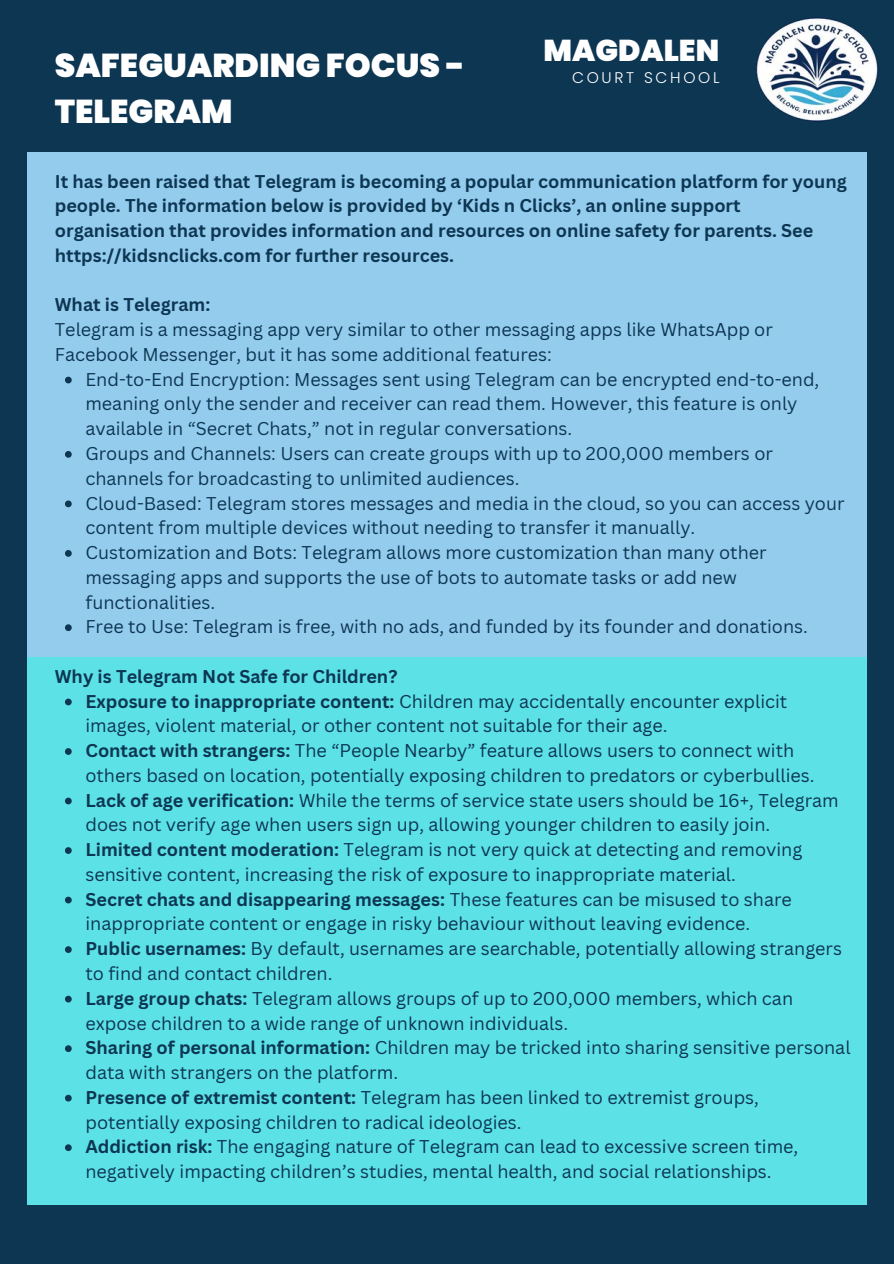
<style>
.page{position:relative;width:894px;height:1264px;background:#fff}
.page>*{position:absolute;margin:0;border:0;box-sizing:border-box;transform-origin:0 0}
.t1{font:900 33px "Poppins";color:#fff}
.t2{font:900 30.15px "Poppins";color:#fff}
.t3{font:18px/24.8px "Canva Sans";color:#0d3652}
.t4{font:700 18px/24.8px "Canva Sans";color:#0d3652}
.t5{font:300 15.45px "Poppins";letter-spacing:.175em;color:#fff}
.s1{font-weight:700}
</style>
<div class="page">
<div style="left:0;top:0;width:893px;height:1263px;background:#0d3652"></div>
<img style="left:756px;top:17px;width:122px;height:105px">
<div style="left:27px;top:153px;width:839px;height:1051px;background:#94cced"></div>
<div style="left:27px;top:657px;width:839px;height:547px;background:#5ce1e6"></div>
<svg style="left:65px;top:377px;width:7px;height:6px"></svg>
<svg style="left:65px;top:451px;width:7px;height:7px"></svg>
<svg style="left:65px;top:500px;width:7px;height:7px"></svg>
<svg style="left:65px;top:550px;width:7px;height:7px"></svg>
<svg style="left:65px;top:624px;width:7px;height:7px"></svg>
<svg style="left:65px;top:698px;width:7px;height:7px"></svg>
<svg style="left:65px;top:748px;width:7px;height:7px"></svg>
<svg style="left:65px;top:797px;width:7px;height:7px"></svg>
<svg style="left:65px;top:847px;width:7px;height:7px"></svg>
<svg style="left:65px;top:896px;width:7px;height:7px"></svg>
<svg style="left:65px;top:946px;width:7px;height:7px"></svg>
<svg style="left:65px;top:995px;width:7px;height:7px"></svg>
<svg style="left:65px;top:1045px;width:7px;height:7px"></svg>
<svg style="left:65px;top:1094px;width:7px;height:7px"></svg>
<svg style="left:65px;top:1144px;width:7px;height:7px"></svg>
<p class="t1" style="left:55px;top:42px;width:411px">SAFEGUARDING FOCUS -</p>
<p class="t1" style="left:55px;top:88px;width:179px">TELEGRAM</p>
<p class="t2" style="left:543px;top:30px;width:177px">MAGDALEN</p>
<p class="t5" style="left:572px;top:67px;width:149px">COURT SCHOOL</p>
<h1 class="t4" style="left:55px;top:168px;width:793px">It has been raised that Telegram is becoming a popular communication platform for young people. The information below is provided by ‘Kids n Clicks’, an online support organisation that provides information and resources on online safety for parents. See https://kidsnclicks.com for further resources.</h1>
<h1 class="t3" style="left:55px;top:292px;width:719px"><span class="s1">What is Telegram:<br></span>Telegram is a messaging app very similar to other messaging apps like WhatsApp or<br>Facebook Messenger, but it has some additional features:</h1>
<p class="t3" style="left:85px;top:366px;width:735px">End-to-End Encryption: Messages sent using Telegram can be encrypted end-to-end, meaning only the sender and receiver can read them. However, this feature is only available in “Secret Chats,” not in regular conversations.</p>
<p class="t3" style="left:85px;top:440px;width:688px">Groups and Channels: Users can create groups with up to 200,000 members or channels for broadcasting to unlimited audiences.</p>
<h2 class="t3" style="left:85px;top:490px;width:760px">Cloud-Based: Telegram stores messages and media in the cloud, so you can access your content from multiple devices without needing to transfer it manually.</h2>
<h3 class="t3" style="left:85px;top:539px;width:682px">Customization and Bots: Telegram allows more customization than many other messaging apps and supports the use of bots to automate tasks or add new functionalities.</h3>
<p class="t3" style="left:85px;top:614px;width:723px">Free to Use: Telegram is free, with no ads, and funded by its founder and donations.</p>
<p class="t4" style="left:55px;top:663px;width:344px">Why is Telegram Not Safe for Children?</p>
<p class="t3" style="left:85px;top:688px;width:703px"><span class="s1">Exposure to inappropriate content:</span> Children may accidentally encounter explicit images, violent material, or other content not suitable for their age.</p>
<p class="t3" style="left:85px;top:737px;width:730px"><span class="s1">Contact with strangers:</span> The “People Nearby” feature allows users to connect with others based on location, potentially exposing children to predators or cyberbullies.</p>
<p class="t3" style="left:85px;top:787px;width:754px"><span class="s1">Lack of age verification:</span> While the terms of service state users should be 16+, Telegram does not verify age when users sign up, allowing younger children to easily join.</p>
<h2 class="t3" style="left:85px;top:836px;width:718px"><span class="s1">Limited content moderation:</span> Telegram is not very quick at detecting and removing sensitive content, increasing the risk of exposure to inappropriate material.</h2>
<p class="t3" style="left:85px;top:886px;width:707px"><span class="s1">Secret chats and disappearing messages:</span> These features can be misused to share inappropriate content or engage in risky behaviour without leaving evidence.</p>
<p class="t3" style="left:85px;top:935px;width:758px"><span class="s1">Public usernames:</span> By default, usernames are searchable, potentially allowing strangers to find and contact children.</p>
<p class="t3" style="left:85px;top:985px;width:709px"><span class="s1">Large group chats:</span> Telegram allows groups of up to 200,000 members, which can expose children to a wide range of unknown individuals.</p>
<p class="t3" style="left:85px;top:1034px;width:766px"><span class="s1">Sharing of personal information:</span> Children may be tricked into sharing sensitive personal data with strangers on the platform.</p>
<p class="t3" style="left:85px;top:1084px;width:675px"><span class="s1">Presence of extremist content:</span> Telegram has been linked to extremist groups, potentially exposing children to radical ideologies.</p>
<p class="t3" style="left:85px;top:1133px;width:714px"><span class="s1">Addiction risk:</span> The engaging nature of Telegram can lead to excessive screen time, negatively impacting children’s studies, mental health, and social relationships.</p>
</div>
